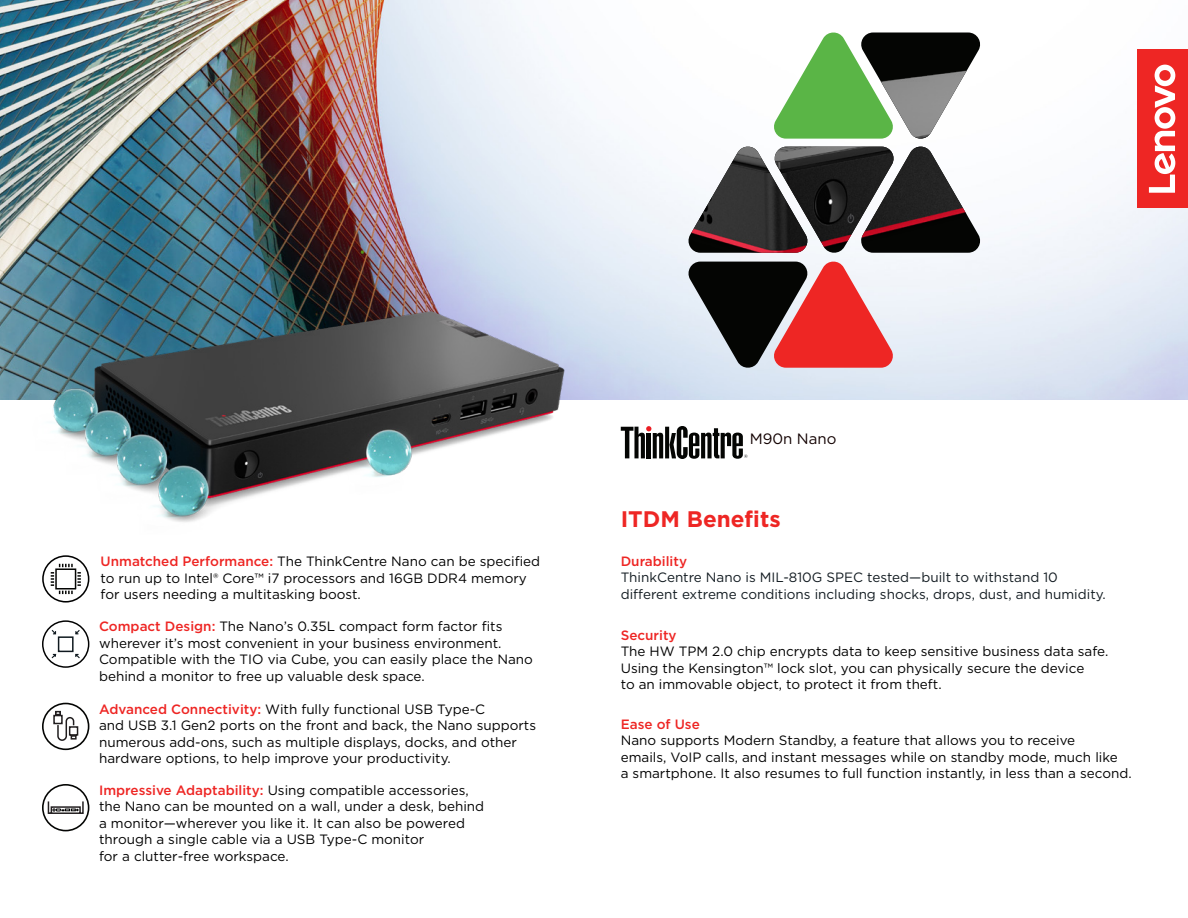
<style>
.page{position:relative;width:1188px;height:918px;background:#fff}
.page>*{position:absolute;margin:0;border:0;box-sizing:border-box;transform-origin:0 0}
.t1{font:700 22.5px "Gotham";color:#ee2624}
.t2{font:15px "Gotham";color:#120000}
.body_01{font:13.5px/16.5px "Gotham";color:#000}
.body_01-2{font:13.5px/16.5px "Gotham";color:#121b21}
.body_01-3{font:500 13.5px "Gotham";color:#ee2624}
.s1{font-weight:500;color:#ee2624}
</style>
<div class="page">
<img style="left:0;top:0;width:1188px;height:400px">
<img style="left:687px;top:33px;width:295px;height:336px">
<svg style="left:771px;top:260px;width:125px;height:108px"></svg>
<svg style="left:771px;top:31px;width:125px;height:108px"></svg>
<svg style="left:42px;top:555px;width:47px;height:48px"></svg>
<div style="left:1137px;top:50px;width:51px;height:158px;background:#ee2624"></div>
<svg style="left:1149px;top:65px;width:26px;height:128px"></svg>
<img style="left:16px;top:274px;width:574px;height:248px">
<svg style="left:621px;top:426px;width:126px;height:33px"></svg>
<svg style="left:42px;top:620px;width:47px;height:48px"></svg>
<svg style="left:42px;top:784px;width:47px;height:47px"></svg>
<svg style="left:42px;top:703px;width:47px;height:47px"></svg>
<p class="body_01" style="left:101px;top:553px;width:441px"><span class="s1">Unmatched Performance:</span> The ThinkCentre Nano can be specified to run up to Intel® Core™ i7 processors and 16GB DDR4 memory</p>
<p class="body_01" style="left:101px;top:586px;width:262px">for users needing a multitasking boost.</p>
<p class="body_01" style="left:99px;top:618px;width:435px"><span class="s1">Compact Design:</span> The Nano’s 0.35L compact form factor fits wherever it’s most convenient in your business environment.<br>Compatible with the TIO via Cube, you can easily place the Nano behind a monitor to free up valuable desk space.</p>
<p class="body_01" style="left:99px;top:700px;width:438px"><span class="s1">Advanced Connectivity:</span> With fully functional USB Type-C<br>and USB 3.1 Gen2 ports on the front and back, the Nano supports numerous add-ons, such as multiple displays, docks, and other hardware options, to help improve your productivity.</p>
<p class="body_01" style="left:99px;top:781px;width:387px"><span class="s1">Impressive Adaptability:</span> Using compatible accessories, the Nano can be mounted on a wall, under a desk, behind a monitor—wherever you like it. It can also be powered through a single cable via a USB Type-C monitor<br>for a clutter-free workspace.</p>
<p class="t2" style="left:750px;top:429px;width:88px">M90n Nano</p>
<h1 class="t1" style="left:621px;top:504px;width:161px">ITDM Benefits</h1>
<p class="body_01-2" style="left:621px;top:552px;width:487px"><span class="s1">Durability<br></span>ThinkCentre Nano is MIL-810G SPEC tested—built to withstand 10 different extreme conditions including shocks, drops, dust, and humidity.</p>
<p class="body_01-3" style="left:621px;top:626px;width:57px">Security</p>
<p class="body_01" style="left:621px;top:643px;width:489px">The HW TPM 2.0 chip encrypts data to keep sensitive business data safe.<br>Using the Kensington™ lock slot, you can physically secure the device<br>to an immovable object, to protect it from theft.</p>
<p class="body_01-3" style="left:621px;top:715px;width:81px">Ease of Use</p>
<p class="body_01" style="left:621px;top:732px;width:456px">Nano supports Modern Standby, a feature that allows you to receive</p>
<p class="body_01" style="left:621px;top:749px;width:499px">emails, VoIP calls, and instant messages while on standby mode, much like</p>
<p class="body_01" style="left:621px;top:765px;width:512px">a smartphone. It also resumes to full function instantly, in less than a second.</p>
</div>
